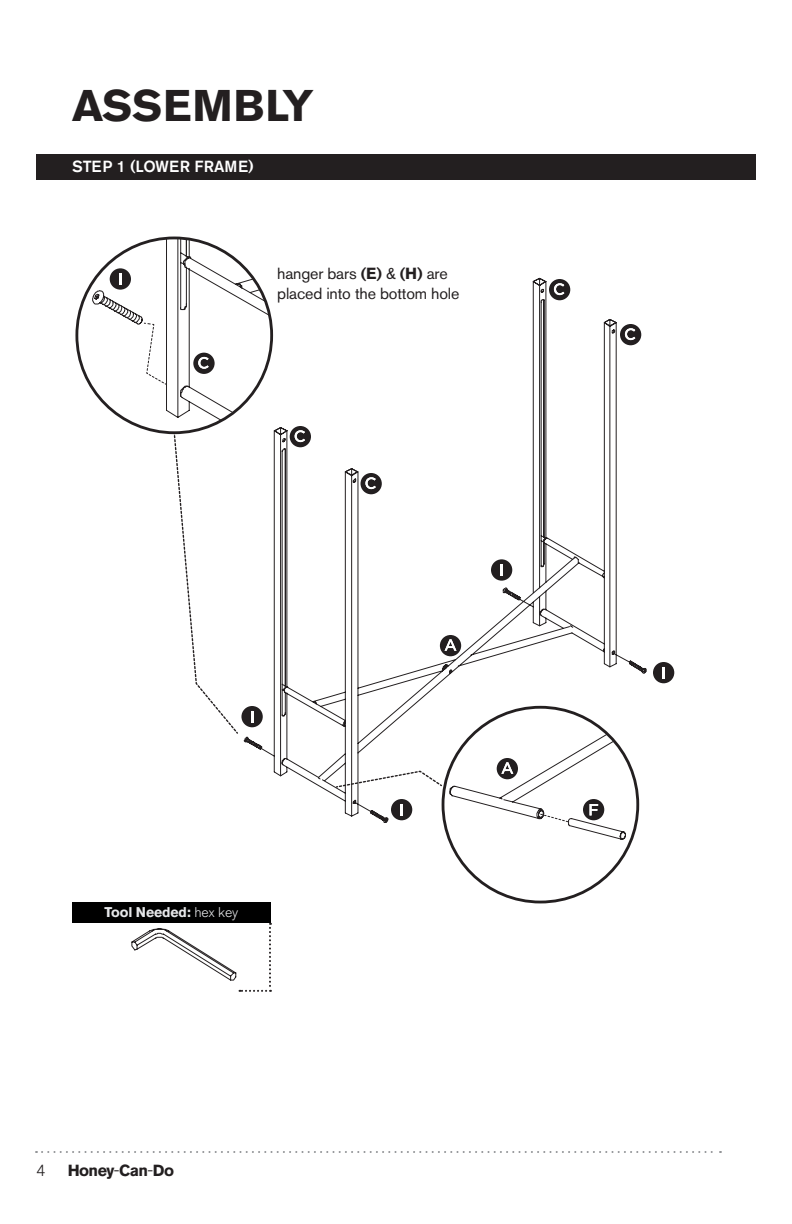
<style>
.page{position:relative;width:792px;height:1224px;background:#fff}
.page>*{position:absolute;margin:0;border:0;box-sizing:border-box;transform-origin:0 0}
.Hedline02{font:700 44px "Akzidenz Grotesk BE";letter-spacing:.015em;color:#231f20}
.Body{font:16px "Akzidenz Grotesk BE";letter-spacing:-.01em;color:#231f20}
.t1{font:500 16px "Akzidenz Grotesk BE";color:#fff}
.t2{font:700 16px "Akzidenz Grotesk BE";letter-spacing:-.04em;color:#231f20}
.t3{font:300 16px "Akzidenz Grotesk BE";color:#231f20}
.Body-2{font:700 14px "Akzidenz Grotesk BE";letter-spacing:-.01em;color:#e6e7e9}
.s1{font-weight:700}
.s2{font-weight:300}
</style>
<div class="page">
<div style="left:36px;top:154px;width:720px;height:26px;background:#231f20"></div>
<svg style="left:36px;top:1151px;width:685px;height:2px"></svg>
<svg style="left:244px;top:277px;width:403px;height:563px"></svg>
<svg style="left:540px;top:813px;width:29px;height:10px"></svg>
<svg style="left:335px;top:770px;width:108px;height:19px"></svg>
<svg style="left:620px;top:324px;width:21px;height:21px"></svg>
<svg style="left:549px;top:279px;width:21px;height:21px"></svg>
<svg style="left:290px;top:426px;width:21px;height:21px"></svg>
<svg style="left:361px;top:473px;width:21px;height:21px"></svg>
<svg style="left:92px;top:238px;width:180px;height:497px"></svg>
<svg style="left:491px;top:559px;width:21px;height:22px"></svg>
<svg style="left:391px;top:799px;width:21px;height:21px"></svg>
<svg style="left:653px;top:662px;width:21px;height:21px"></svg>
<svg style="left:583px;top:799px;width:21px;height:21px"></svg>
<svg style="left:497px;top:758px;width:21px;height:21px"></svg>
<div style="left:72px;top:902px;width:199px;height:20px;background:#000"></div>
<svg style="left:131px;top:923px;width:140px;height:69px"></svg>
<p class="Hedline02" style="left:72px;top:80px;width:243px">ASSEMBLY</p>
<p class="t1" style="left:72px;top:157px;width:183px">STEP 1 (LOWER FRAME)</p>
<p class="Body" style="left:277px;top:264px;width:172px">hanger bars <span class="s1">(E)</span> &amp; <span class="s1">(H)</span> are</p>
<p class="Body" style="left:277px;top:284px;width:184px">placed into the bottom hole</p>
<p class="Body-2" style="left:105px;top:904px;width:135px">Tool Needed: <span class="s2">hex key</span></p>
<p class="t3" style="left:36px;top:1161px;width:11px">4</p>
<p class="t2" style="left:68px;top:1161px;width:108px">Honey<span class="s2">-</span>Can<span class="s2">-</span>Do</p>
</div>
